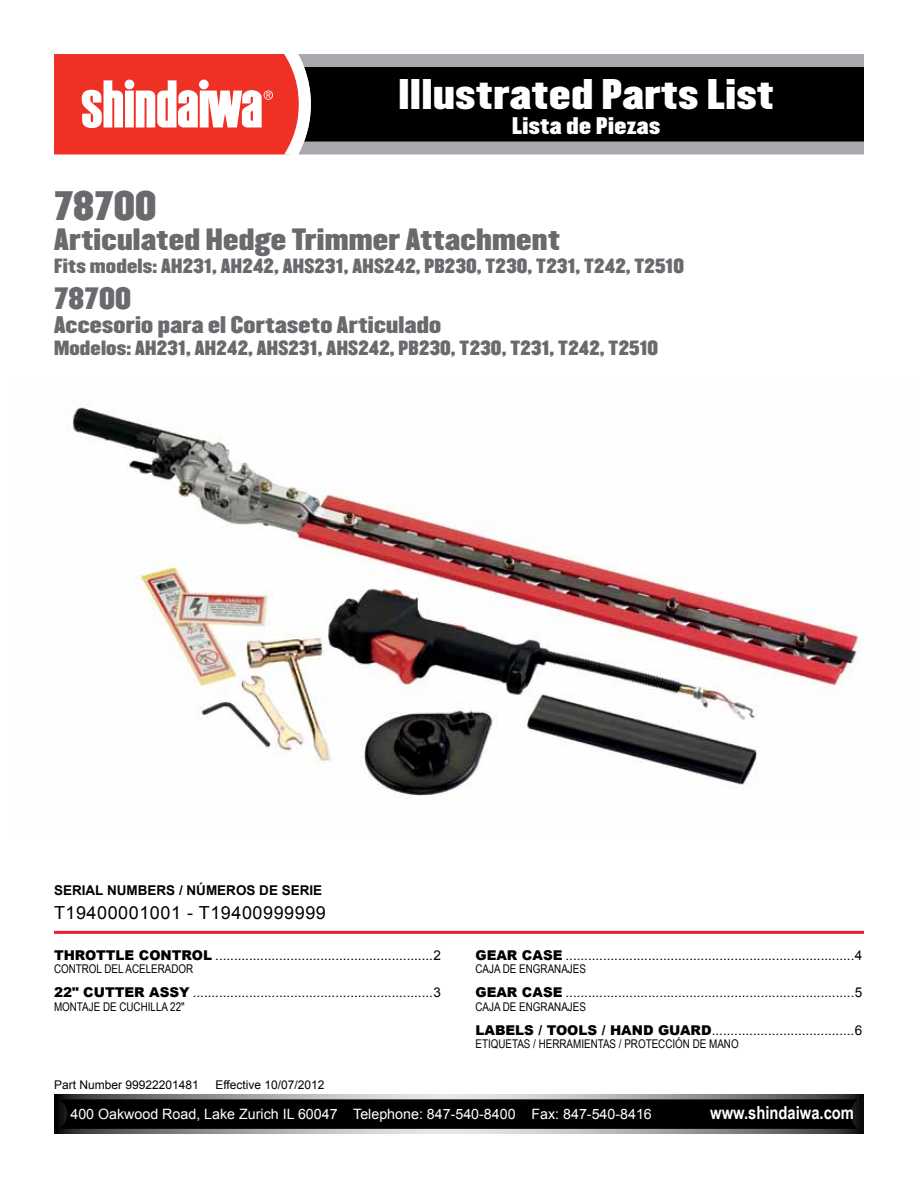
<style>
.page{position:relative;width:918px;height:1188px;background:#fff}
.page>*{position:absolute;margin:0;border:0;box-sizing:border-box;transform-origin:0 0}
.t1{font:37.5px "Champion HTF Middleweight";letter-spacing:.02em;color:#fff}
.t2{font:36px "Champion HTF Middleweight";color:#696a6d}
.t3{font:27px "Champion HTF Middleweight";letter-spacing:.01em;color:#696a6d}
.t4{font:21px "Champion HTF Middleweight";letter-spacing:.015em;color:#696a6d}
.t5{font:21px "Champion HTF Middleweight";letter-spacing:.02em;color:#fff}
.t6{font:18px "Champion HTF Middleweight";letter-spacing:.01em;color:#696a6d}
.t7{font:18px "Arial";letter-spacing:.03em;color:#000}
.t8{font:700 18px "Arial Narrow";color:#fff}
.t9{font:14.25px "Arial";color:#fff}
.t10{font:13.5px "Arial";color:#000}
.t11{font:700 13.5px "Arial";color:#000}
.t12{font:12px "Arial Narrow";color:#000}
.t13{font:12px "Arial";color:#000}
.s1{font-weight:900}
</style>
<div class="page">
<img style="left:67px;top:407px;width:794px;height:389px">
<hr style="left:54px;top:931px;width:810px;height:3px;background:#ed1c2e">
<svg style="left:54px;top:54px;width:810px;height:101px;background:#6b403d"></svg>
<svg style="left:54px;top:1094px;width:810px;height:40px;background:#949597"></svg>
<svg style="left:59px;top:1099px;width:799px;height:30px;background:#020203"></svg>
<h1 class="t1" style="left:399px;top:70px;width:377px">Illustrated Parts List</h1>
<h3 class="t5" style="left:512px;top:112px;width:150px">Lista de Piezas</h3>
<h2 class="t2" style="left:54px;top:183px;width:104px">78700</h2>
<h3 class="t3" style="left:54px;top:222px;width:507px">Articulated Hedge Trimmer Attachment</h3>
<h3 class="t6" style="left:54px;top:254px;width:632px">Fits models: AH231, AH242, AHS231, AHS242, PB230, T230, T231, T242, T2510</h3>
<h3 class="t3" style="left:54px;top:281px;width:79px">78700</h3>
<h3 class="t4" style="left:54px;top:311px;width:389px">Accesorio para el Cortaseto Articulado</h3>
<h3 class="t6" style="left:54px;top:336px;width:606px">Modelos: AH231, AH242, AHS231, AHS242, PB230, T230, T231, T242, T2510</h3>
<p class="t11" style="left:54px;top:881px;width:270px">SERIAL NUMBERS / NÚMEROS DE SERIE</p>
<h3 class="t7" style="left:54px;top:901px;width:273px">T19400001001 - T19400999999</h3>
<p class="t10" style="left:54px;top:946px;width:389px"><span class="s1">THROTTLE CONTROL</span> ..........................................................2</p>
<p class="t12" style="left:54px;top:960px;width:141px">CONTROL DEL ACELERADOR</p>
<p class="t10" style="left:54px;top:984px;width:388px"><span class="s1">22" CUTTER ASSY</span> ................................................................3</p>
<p class="t12" style="left:54px;top:998px;width:132px">MONTAJE DE CUCHILLA 22"</p>
<p class="t13" style="left:54px;top:1076px;width:146px">Part Number 99922201481</p>
<p class="t13" style="left:215px;top:1076px;width:111px">Effective 10/07/2012</p>
<p class="t10" style="left:476px;top:946px;width:389px"><span class="s1">GEAR CASE</span> .............................................................................4</p>
<p class="t12" style="left:476px;top:960px;width:112px">CAJA DE ENGRANAJES</p>
<p class="t10" style="left:476px;top:984px;width:389px"><span class="s1">GEAR CASE</span> .............................................................................5</p>
<p class="t12" style="left:476px;top:998px;width:112px">CAJA DE ENGRANAJES</p>
<p class="t10" style="left:476px;top:1021px;width:388px"><span class="s1">LABELS / TOOLS / HAND GUARD</span>......................................6</p>
<p class="t12" style="left:476px;top:1035px;width:265px">ETIQUETAS / HERRAMIENTAS / PROTECCIÓN DE MANO</p>
<p class="t9" style="left:70px;top:1105px;width:583px">400 Oakwood Road, Lake Zurich IL 60047 Telephone: 847-540-8400 Fax: 847-540-8416</p>
<h3 class="t8" style="left:710px;top:1099px;width:145px">www.shindaiwa.com</h3>
</div>
